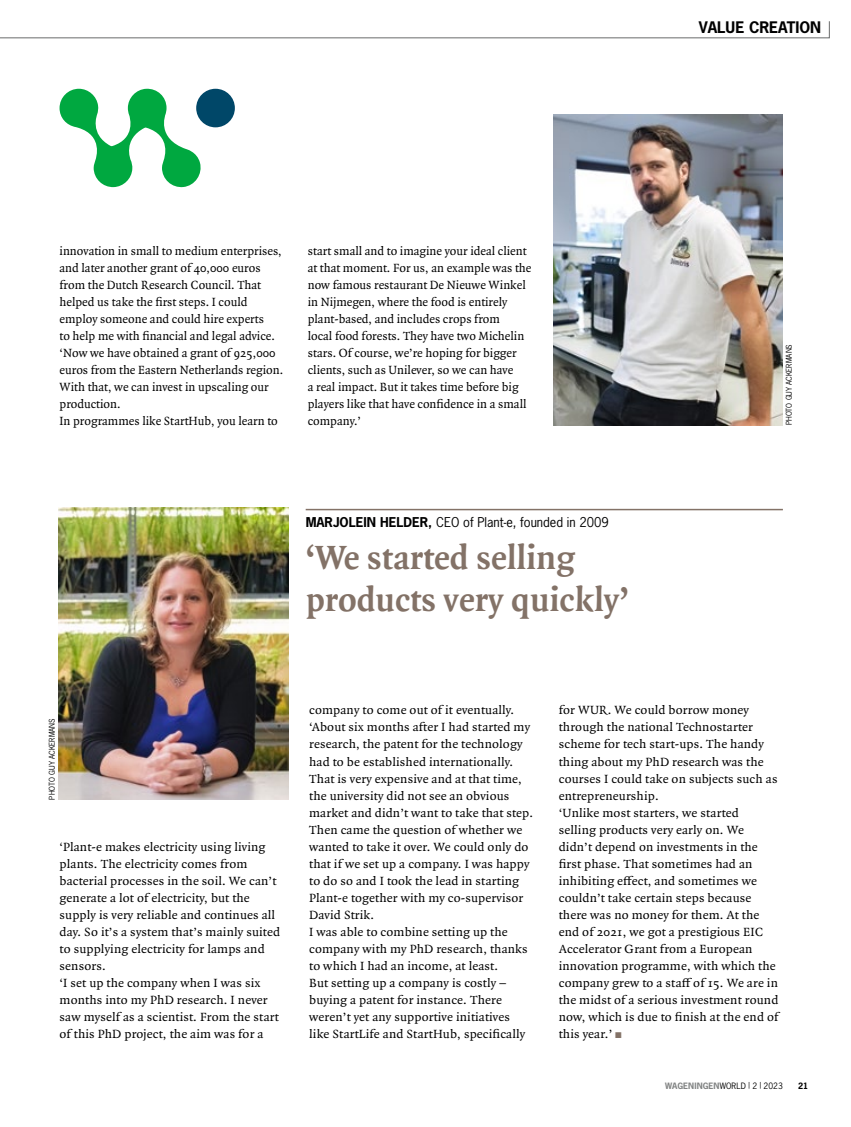
<style>
.page{position:relative;width:851px;height:1127px;background:#fff}
.page>*{position:absolute;margin:0;border:0;box-sizing:border-box;transform-origin:0 0}
.Extra_Streamerkop_H2{font:700 36px/42px "Quadraat OT";color:#837267}
.t1{font:700 15px "News Gothic Std";color:#000}
.Body_UK_P_niet_afbreken{font:12.75px/17px "Quadraat OT";letter-spacing:.01em;color:#000;scale:1.05 1}
.Body_UK_P_niet_afbreken-2{font:12.75px/17px "Quadraat OT";letter-spacing:.01em;color:#000}
.Naam_H2_lijn_boven{font:12.75px "News Gothic Std";color:#000}
.t2{font:700 8.25px "News Gothic Std";letter-spacing:.01em;color:#818383}
.t3{font:700 8.25px "News Gothic Std";color:#000}
.Fotocredit_verticaal{font:7.5px "News Gothic Std";color:#000}
.s1{font-weight:700}
.s2{font-weight:400;color:#000}
</style>
<div class="page">
<img style="left:553px;top:114px;width:229px;height:311px">
<hr style="left:305px;top:509px;width:477px;height:1px;background:#837267">
<img style="left:59px;top:508px;width:229px;height:291px">
<svg style="left:60px;top:88px;width:143px;height:100px"></svg>
<div style="left:196px;top:89px;width:39px;height:38px;background:#004768;border-radius:50%"></div>
<svg style="left:0;top:21px;width:830px;height:18px"></svg>
<p class="t1" style="left:698px;top:17px;width:124px">VALUE CREATION</p>
<p class="Body_UK_P_niet_afbreken-2" style="left:60px;top:243px;width:225px">innovation in small to medium enterprises, and later another grant of 40,000 euros from the Dutch Research Council. That helped us take the first steps. I could employ someone and could hire experts<br>to help me with financial and legal advice. ‘Now we have obtained a grant of 925,000 euros from the Eastern Netherlands region.<br>With that, we can invest in upscaling our production.</p>
<p class="Body_UK_P_niet_afbreken-2" style="left:60px;top:413px;width:220px">In programmes like StartHub, you learn to</p>
<p class="Body_UK_P_niet_afbreken-2" style="left:308px;top:243px;width:225px">start small and to imagine your ideal client at that moment. For us, an example was the now famous restaurant De Nieuwe Winkel in Nijmegen, where the food is entirely plant-based, and includes crops from<br>local food forests. They have two Michelin stars. Of course, we’re hoping for bigger clients, such as Unilever, so we can have<br>a real impact. But it takes time before big players like that have confidence in a small company.’</p>
<p class="Fotocredit_verticaal" style="left:784px;top:425px;width:83px;rotate:-90deg">PHOTO GUY ACKERMANS</p>
<h2 class="Naam_H2_lijn_boven" style="left:305px;top:514px;width:304px"><span class="s1">MARJOLEIN HELDER,</span> CEO of Plant-e, founded in 2009</h2>
<h2 class="Extra_Streamerkop_H2" style="left:305px;top:536px;width:325px">‘We started selling products very quickly’</h2>
<p class="Fotocredit_verticaal" style="left:47px;top:799px;width:83px;rotate:-90deg">PHOTO GUY ACKERMANS</p>
<p class="Body_UK_P_niet_afbreken-2" style="left:60px;top:838px;width:222px">‘Plant-e makes electricity using living plants. The electricity comes from bacterial processes in the soil. We can’t generate a lot of electricity, but the supply is very reliable and continues all day. So it’s a system that’s mainly suited to supplying electricity for lamps and sensors.</p>
<p class="Body_UK_P_niet_afbreken" style="left:60px;top:974px;width:210px">‘I set up the company when I was six months into my PhD research. I never saw myself as a scientist. From the start of this PhD project, the aim was for a</p>
<p class="Body_UK_P_niet_afbreken" style="left:309px;top:702px;width:197px">company to come out of it eventually.</p>
<p class="Body_UK_P_niet_afbreken" style="left:309px;top:719px;width:215px">‘About six months after I had started my research, the patent for the technology had to be established internationally.<br>That is very expensive and at that time, the university did not see an obvious market and didn’t want to take that step.<br>Then came the question of whether we wanted to take it over. We could only do that if we set up a company. I was happy to do so and I took the lead in starting Plant-e together with my co-supervisor David Strik.</p>
<p class="Body_UK_P_niet_afbreken" style="left:309px;top:923px;width:210px">I was able to combine setting up the company with my PhD research, thanks to which I had an income, at least.<br>But setting up a company is costly – buying a patent for instance. There weren’t yet any supportive initiatives like StartLife and StartHub, specifically</p>
<p class="Body_UK_P_niet_afbreken" style="left:558px;top:702px;width:210px">for WUR. We could borrow money through the national Technostarter scheme for tech start-ups. The handy thing about my PhD research was the courses I could take on subjects such as entrepreneurship.</p>
<p class="Body_UK_P_niet_afbreken" style="left:558px;top:804px;width:211px">‘Unlike most starters, we started selling products very early on. We didn’t depend on investments in the first phase. That sometimes had an inhibiting effect, and sometimes we couldn’t take certain steps because there was no money for them. At the end of 2021, we got a prestigious EIC Accelerator Grant from a European innovation programme, with which the company grew to a staff of 15. We are in the midst of a serious investment round now, which is due to finish at the end of this year.’</p>
<p class="t2" style="left:665px;top:1080px;width:119px">WAGENINGEN<span class="s2">WORLD</span> <sup>|</sup> <span class="s2">2</span> <sup>|</sup> <span class="s2">2023</span></p>
<p class="t3" style="left:798px;top:1080px;width:12px">21</p>
</div>
